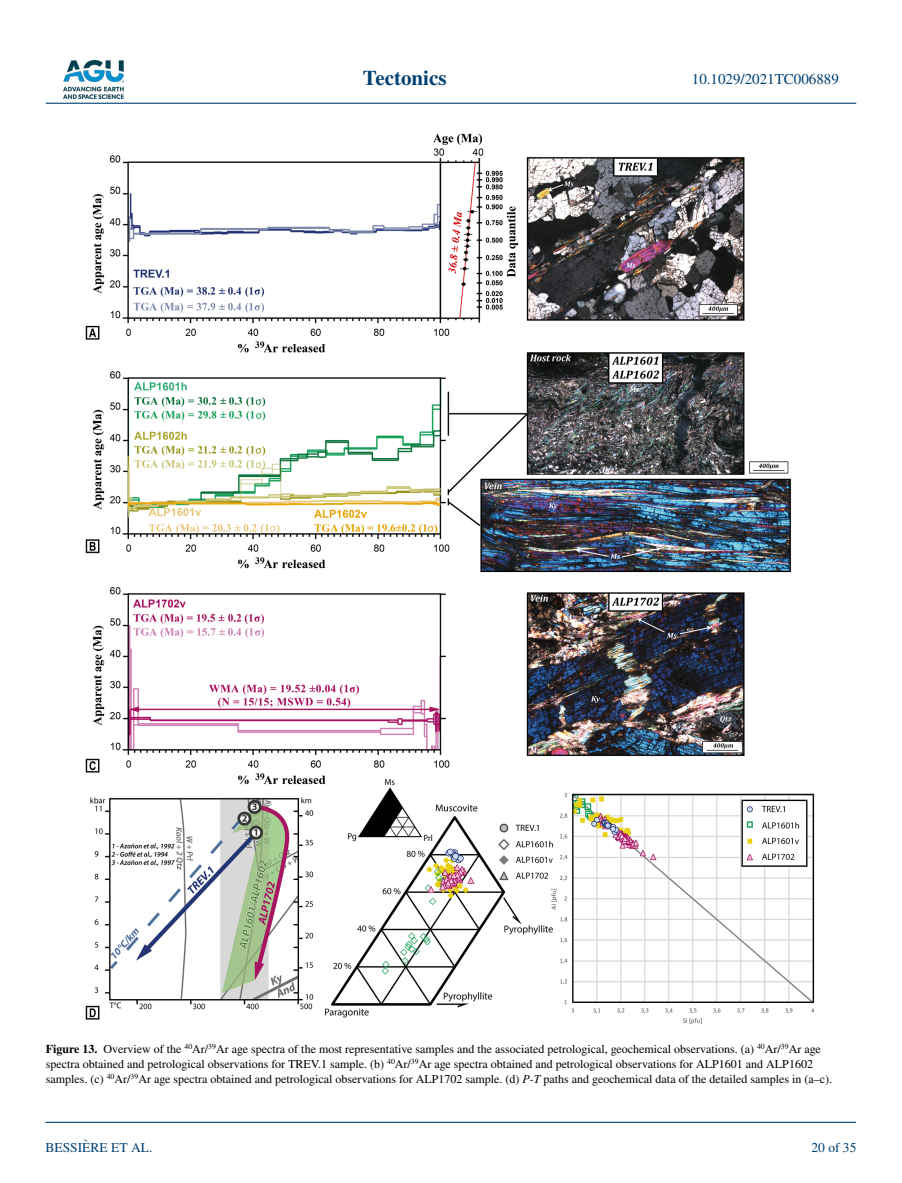
<style>
.page{position:relative;width:902px;height:1183px;background:#fff}
.page>*{position:absolute;margin:0;border:0;box-sizing:border-box;transform-origin:0 0}
.t1{font:700 21px "STIX";color:#004174}
.t2{font:15px "STIX";color:#004174}
.t3{font:13.5px "STIX";color:#004174}
.t4{font:12px/15px "STIX";color:#000}
.s1{font-weight:700}
.s2{font-style:italic}
</style>
<div class="page">
<img style="left:63px;top:60px;width:60px;height:39px">
<hr style="left:46px;top:103px;width:810px;height:1px;background:#004174">
<hr style="left:45px;top:1121px;width:810px;height:1px;background:#004174">
<img style="left:86px;top:134px;width:728px;height:890px">
<h1 class="t1" style="left:363px;top:66px;width:85px">Tectonics</h1>
<p class="t2" style="left:691px;top:69px;width:149px">10.1029/2021TC006889</p>
<p class="t4" style="left:46px;top:1042px;width:787px"><span class="s1">Figure 13.</span> Overview of the <sup>40</sup>Ar/<sup>39</sup>Ar age spectra of the most representative samples and the associated petrological, geochemical observations. (a) <sup>40</sup>Ar/<sup>39</sup>Ar age spectra obtained and petrological observations for TREV.1 sample. (b) <sup>40</sup>Ar/<sup>39</sup>Ar age spectra obtained and petrological observations for ALP1601 and ALP1602 samples. (c) <sup>40</sup>Ar/<sup>39</sup>Ar age spectra obtained and petrological observations for ALP1702 sample. (d) <span class="s2">P</span>-<span class="s2">T</span> paths and geochemical data of the detailed samples in (a–c).</p>
<p class="t3" style="left:45px;top:1138px;width:108px">BESSIÈRE ET AL.</p>
<p class="t3" style="left:811px;top:1138px;width:46px">20 of 35</p>
</div>
